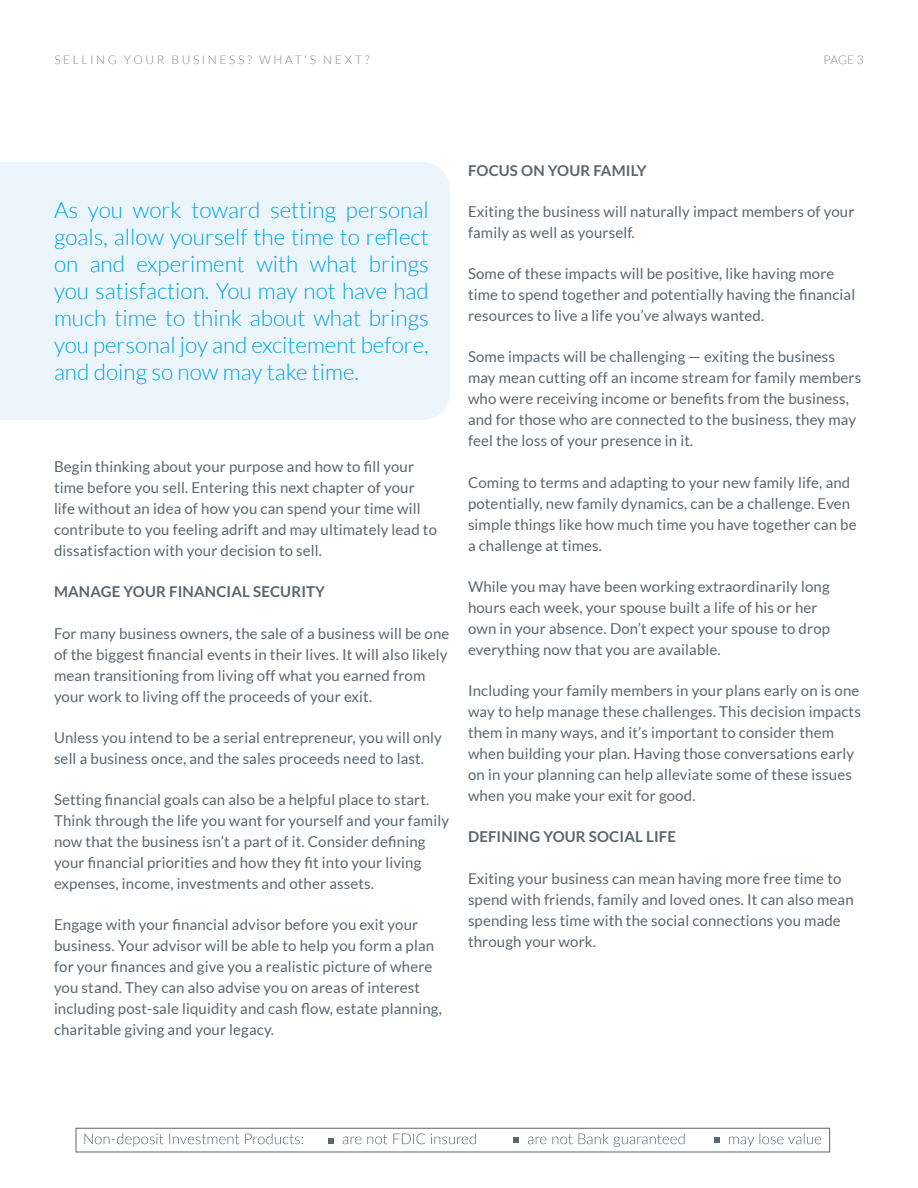
<style>
.page{position:relative;width:918px;height:1188px;background:#fff}
.page>*{position:absolute;margin:0;border:0;box-sizing:border-box;transform-origin:0 0}
.Call_Out_Cyan_18{font:300 22.5px/27px "Lato";color:#00a2df;text-align:justify}
.Body_Copy_10_Grey{font:15px/21px "Lato";letter-spacing:.01em;color:#5a6670}
.Body_Copy_10_Grey-2{font:700 15px "Lato";letter-spacing:.01em;color:#5a6670}
.Body{font:300 12px "Lato";letter-spacing:.215em;color:#808285}
</style>
<div class="page">
<svg style="left:85px;top:1133px;width:736px;height:14px"></svg>
<div style="left:76px;top:1128px;width:754px;height:24px;border:1px solid #5a6670"></div>
<div style="left:0;top:162px;width:450px;height:258px;background:#edf5fc"></div>
<p class="Body" style="left:54px;top:53px;width:317px">SELLING YOUR BUSINESS? WHAT’S NEXT?</p>
<p class="Body" style="left:824px;top:53px;width:42px">PAGE 3</p>
<p class="Call_Out_Cyan_18" style="left:54px;top:197px;width:376px">As you work toward setting personal goals, allow yourself the time to reflect on and experiment with what brings you satisfaction. You may not have had much time to think about what brings you personal joy and excitement before, and doing so now may take time.</p>
<p class="Body_Copy_10_Grey" style="left:54px;top:456px;width:385px">Begin thinking about your purpose and how to fill your time before you sell. Entering this next chapter of your life without an idea of how you can spend your time will contribute to you feeling adrift and may ultimately lead to dissatisfaction with your decision to sell.</p>
<p class="Body_Copy_10_Grey-2" style="left:54px;top:583px;width:273px">MANAGE YOUR FINANCIAL SECURITY</p>
<p class="Body_Copy_10_Grey" style="left:54px;top:623px;width:397px">For many business owners, the sale of a business will be one of the biggest financial events in their lives. It will also likely mean transitioning from living off what you earned from your work to living off the proceeds of your exit.</p>
<p class="Body_Copy_10_Grey" style="left:54px;top:727px;width:389px">Unless you intend to be a serial entrepreneur, you will only sell a business once, and the sales proceeds need to last.</p>
<p class="Body_Copy_10_Grey" style="left:54px;top:789px;width:397px">Setting financial goals can also be a helpful place to start.<br>Think through the life you want for yourself and your family now that the business isn’t a part of it. Consider defining your financial priorities and how they fit into your living expenses, income, investments and other assets.</p>
<p class="Body_Copy_10_Grey" style="left:54px;top:914px;width:389px">Engage with your financial advisor before you exit your business. Your advisor will be able to help you form a plan for your finances and give you a realistic picture of where you stand. They can also advise you on areas of interest including post-sale liquidity and cash flow, estate planning, charitable giving and your legacy.</p>
<p class="Body_Copy_10_Grey-2" style="left:468px;top:162px;width:180px">FOCUS ON YOUR FAMILY</p>
<p class="Body_Copy_10_Grey" style="left:468px;top:201px;width:388px">Exiting the business will naturally impact members of your family as well as yourself.</p>
<p class="Body_Copy_10_Grey" style="left:468px;top:263px;width:389px">Some of these impacts will be positive, like having more time to spend together and potentially having the financial resources to live a life you’ve always wanted.</p>
<p class="Body_Copy_10_Grey" style="left:468px;top:346px;width:395px">Some impacts will be challenging — exiting the business may mean cutting off an income stream for family members who were receiving income or benefits from the business, and for those who are connected to the business, they may feel the loss of your presence in it.</p>
<p class="Body_Copy_10_Grey" style="left:468px;top:472px;width:390px">Coming to terms and adapting to your new family life, and potentially, new family dynamics, can be a challenge. Even simple things like how much time you have together can be a challenge at times.</p>
<p class="Body_Copy_10_Grey" style="left:468px;top:576px;width:364px">While you may have been working extraordinarily long hours each week, your spouse built a life of his or her own in your absence. Don’t expect your spouse to drop everything now that you are available.</p>
<p class="Body_Copy_10_Grey" style="left:468px;top:680px;width:394px">Including your family members in your plans early on is one way to help manage these challenges. This decision impacts them in many ways, and it’s important to consider them when building your plan. Having those conversations early on in your planning can help alleviate some of these issues when you make your exit for good.</p>
<p class="Body_Copy_10_Grey-2" style="left:468px;top:828px;width:210px">DEFINING YOUR SOCIAL LIFE</p>
<p class="Body_Copy_10_Grey" style="left:468px;top:868px;width:387px">Exiting your business can mean having more free time to spend with friends, family and loved ones. It can also mean spending less time with the social connections you made through your work.</p>
</div>
